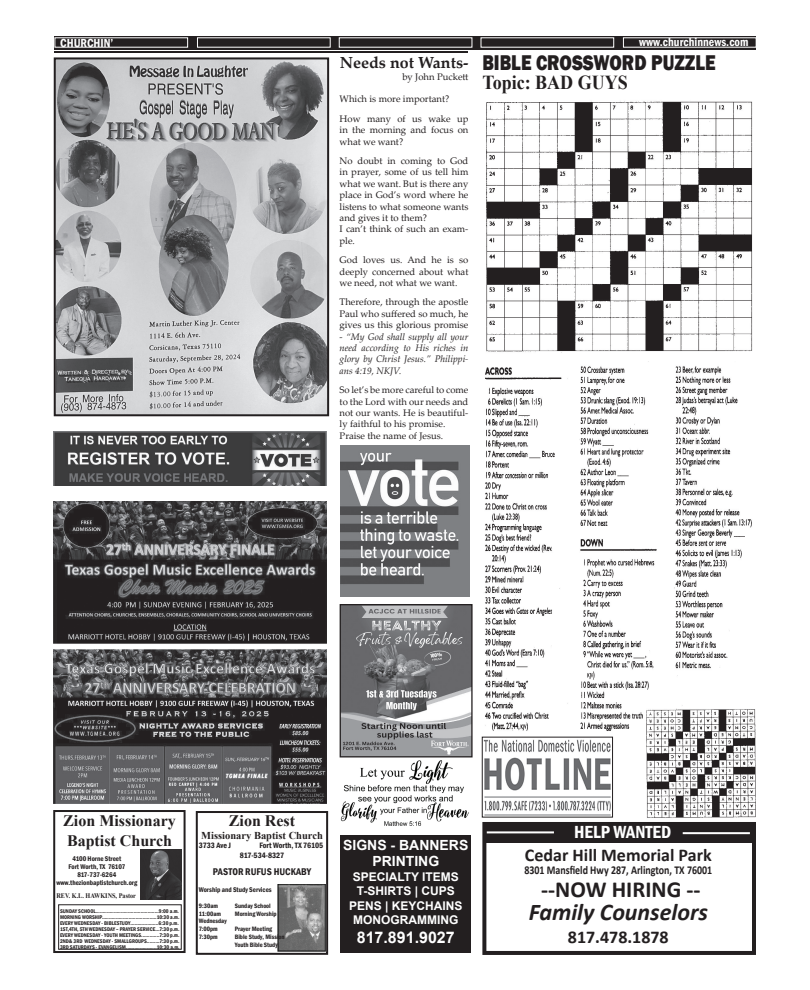
<style>
.page{position:relative;width:810px;height:990px;background:#fff}
.page>*{position:absolute;margin:0;border:0;box-sizing:border-box;transform-origin:0 0}
.t1{font:italic 700 24px "Calibri";color:#231f20}
.t2{font:700 23px "Calibri";color:#231f20}
.t3{font:800 22px "Franklin Gothic";color:#231f20;scale:.82 1}
.t4{font:700 19.8px "Times New Roman";color:#231f20;scale:.91 1}
.t5{font:700 18px "Calibri";color:#231f20}
.t6{font:600 condensed 18px "Franklin Gothic";color:#fff}
.t7{font:700 16px/20.4px "Times New Roman";color:#231f20}
.t8{font:700 16px "Palatino Linotype";color:#231f20}
.t9{font:700 16px "Arial";color:#fff}
.t10{font:700 14px/16.8px "Arial";color:#fff;text-align:center}
.t11{font:700 12px/14.4px "Arial";color:#fff;text-align:center}
.t12{font:700 12px "Calibri";color:#231f20;scale:.83 1}
.t13{font:600 condensed 12px "Franklin Gothic";color:#fff}
.t14{font:700 10.5px "Times New Roman";color:#231f20}
.t15{font:600 condensed 10px "Franklin Gothic";color:#231f20}
.t16{font:9.5px/11.4px "Palatino Linotype";color:#231f20}
.t17{font:italic 9.5px/11.4px "Palatino Linotype";color:#231f20;text-align:justify}
.t18{font:600 condensed 8px/9.6px "Franklin Gothic";color:#231f20}
.t19{font:600 condensed 7px/8px "Franklin Gothic";color:#231f20;text-align:center}
.t20{font:700 7px "Times New Roman";color:#231f20;scale:.89 1}
.t21{font:600 condensed 6.5px/7.8px "Franklin Gothic";color:#231f20}
.t22{font:600 condensed 5.5px/6px "Franklin Gothic";color:#231f20}
.s1{font-style:normal}
.s2{font-size:7px}
</style>
<div class="page">
<img style="left:484px;top:739px;width:127px;height:76px">
<div style="left:482px;top:737px;width:131px;height:80px;border:1px solid #231f20"></div>
<img style="left:278px;top:885px;width:47px;height:66px">
<div style="left:196px;top:811px;width:132px;height:144px;border:2px solid #231f20"></div>
<div style="left:53px;top:810px;width:133px;height:143px;border:2px solid #231f20"></div>
<div style="left:58px;top:905px;width:124px;height:45px;border:1px solid #231f20"></div>
<img style="left:140px;top:850px;width:41px;height:50px">
<hr style="left:54px;top:51px;width:414px;height:2px;background:#231f20">
<div style="left:482px;top:822px;width:274px;height:133px;border:4px solid #231f20"></div>
<div style="left:483px;top:824px;width:272px;height:18px;background:#231f20"></div>
<hr style="left:683px;top:832px;width:67px;height:2px;background:#fff">
<hr style="left:487px;top:831px;width:67px;height:2px;background:#fff">
<svg style="left:54px;top:36px;width:702px;height:13px;background:#444041"></svg>
<div style="left:340px;top:835px;width:130px;height:118px;background:#231f20"></div>
<img style="left:53px;top:432px;width:273px;height:54px">
<img style="left:342px;top:606px;width:129px;height:149px">
<div style="left:340px;top:604px;width:133px;height:153px;border:1px solid #231f20"></div>
<img style="left:340px;top:446px;width:130px;height:151px">
<img style="left:486px;top:101px;width:267px;height:252px">
<img style="left:484px;top:366px;width:268px;height:368px">
<img style="left:647px;top:708px;width:109px;height:110px">
<img style="left:53px;top:502px;width:273px;height:302px">
<img style="left:57px;top:60px;width:269px;height:353px">
<div style="left:54px;top:57px;width:275px;height:359px;border:2px solid #231f20"></div>
<img style="left:340px;top:761px;width:129px;height:65px">
<p class="t13" style="left:60px;top:35px;width:55px">CHURCHIN’</p>
<p class="t13" style="left:639px;top:34px;width:111px">www.churchinnews.com</p>
<h3 class="t8" style="left:340px;top:51px;width:130px">Needs not Wants-</h3>
<p class="t16" style="left:402px;top:70px;width:68px">by John Puckett</p>
<p class="t16" style="left:340px;top:89px;width:130px;line-height:19.4px">Which is more important?<br>How many of us wake up</p>
<p class="t16" style="left:340px;top:124px;width:130px">in the morning and focus on what we want?</p>
<p class="t16" style="left:340px;top:155px;width:130px">No doubt in coming to God in prayer, some of us tell him what we want. But is there any place in God’s word where he listens to what someone wants and gives it to them?<br>I can’t think of such an exam&shy;ple.</p>
<p class="t16" style="left:340px;top:254px;width:130px;text-align:justify">God loves us. And he is so deeply concerned about what we need, not what we want.</p>
<p class="t16" style="left:340px;top:296px;width:130px;text-align:justify">Therefore, through the apostle Paul who suffered so much, he gives us this glorious promise</p>
<p class="t17" style="left:340px;top:330px;width:130px"><span class="s1">-</span> “My God shall supply all your need according to His riches in glory by Christ Jesus.” Philippi&shy;ans 4:19, NKJV.</p>
<p class="t16" style="left:340px;top:384px;width:130px">So let’s be more careful to come to the Lord with our needs and not our wants. He is beautiful&shy;ly faithful to his promise.<br>Praise the name of Jesus.</p>
<h3 class="t3" style="left:482px;top:48px;width:286px">BIBLE CROSSWORD PUZZLE</h3>
<h3 class="t4" style="left:482px;top:68px;width:161px">Topic: BAD GUYS</h3>
<h3 class="t7" style="left:63px;top:810px;width:114px">Zion Missionary<br>Baptist Church</h3>
<p class="t19" style="left:56px;top:854px;width:82px">4100 Horne Street<br>Fort Worth, TX 76107<br>817-737-6264 www.thezionbaptistchurch.org</p>
<p class="t20" style="left:56px;top:890px;width:91px">REV. K.L. HAWKINS, Pastor</p>
<p class="t22" style="left:60px;top:908px;width:121px">SUNDAY SCHOOL.............................................9:00 a.m.<br>MORNING WORSHIP.......................................10:30 a.m.<br>EVERY WEDNESDAY - BIBLESTUDY…………...…..6:30 p.m.<br>1ST,4TH, 5TH WEDNESDAY – PRAYER SERVICE…7:30 p.m.<br>EVERY WEDNESDAY - YOUTH MEETINGS.............7:30 p.m.<br>2ND&amp; 3RD WEDNESDAY - SMALLGROUPS.........7:30 p.m.<br>3RD SATURDAYS - EVANGELISM......................10:30 a.m.</p>
<h3 class="t7" style="left:229px;top:810px;width:68px">Zion Rest</h3>
<p class="t14" style="left:201px;top:828px;width:123px">Missionary Baptist Church</p>
<p class="t18" style="left:199px;top:841px;width:34px">3733 Ave J</p>
<p class="t18" style="left:240px;top:841px;width:85px;text-indent:20px">Fort Worth, TX 76105<br>817-534-8327</p>
<p class="t15" style="left:213px;top:865px;width:100px">PASTOR RUFUS HUCKABY</p>
<p class="t19" style="left:199px;top:885px;width:74px">Worship and Study Services</p>
<p class="t21" style="left:199px;top:902px;width:21px">9:30am</p>
<p class="t21" style="left:235px;top:902px;width:38px">Sunday School</p>
<p class="t21" style="left:199px;top:909px;width:24px">11:00am</p>
<p class="t21" style="left:235px;top:909px;width:43px">Morning Worship</p>
<p class="t21" style="left:199px;top:917px;width:29px">Wednesday<br>7:00pm</p>
<p class="t21" style="left:235px;top:925px;width:39px">Prayer Meeting</p>
<p class="t21" style="left:199px;top:933px;width:21px">7:30pm</p>
<p class="t21" style="left:235px;top:933px;width:51px;line-height:8.4px">Bible Study, Mission<br>Youth Bible Stud<span class="s2">y</span></p>
<h3 class="t10" style="left:343px;top:837px;width:127px">SIGNS - BANNERS<br>PRINTING</h3>
<p class="t11" style="left:349px;top:870px;width:115px">SPECIALTY ITEMS<br>T-SHIRTS | CUPS<br>PENS | KEYCHAINS<br>MONOGRAMMING</p>
<h3 class="t9" style="left:357px;top:926px;width:99px">817.891.9027</h3>
<h3 class="t6" style="left:574px;top:820px;width:99px">HELP WANTED</h3>
<h3 class="t5" style="left:525px;top:842px;width:188px">Cedar Hill Memorial Park</h3>
<p class="t12" style="left:524px;top:861px;width:228px">8301 Mansfield Hwy 287, Arlington, TX 76001</p>
<h2 class="t2" style="left:541px;top:873px;width:161px">--NOW HIRING --</h2>
<h1 class="t1" style="left:529px;top:895px;width:181px">Family Counselors</h1>
<h3 class="t5" style="left:568px;top:924px;width:102px">817.478.1878</h3>
</div>
